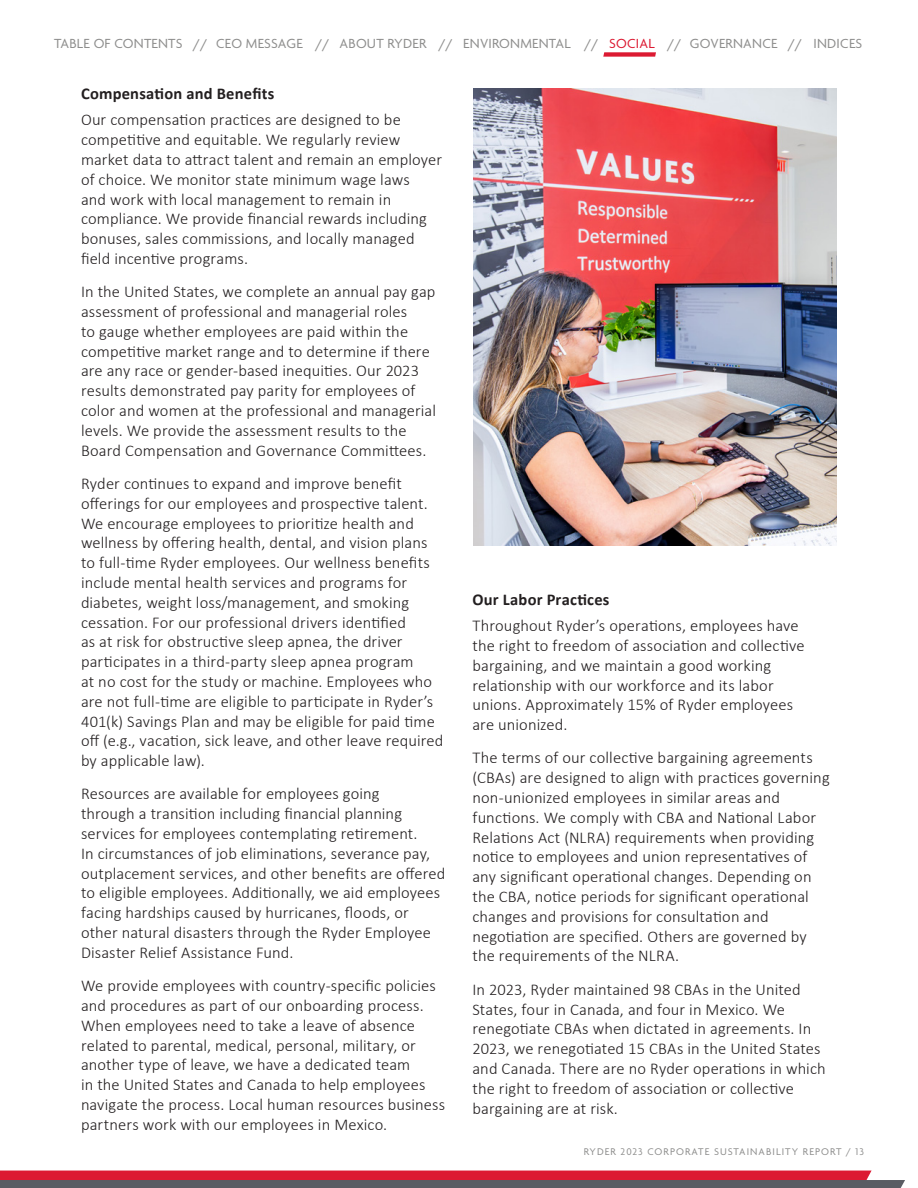
<style>
.page{position:relative;width:918px;height:1188px;background:#fff}
.page>*{position:absolute;margin:0;border:0;box-sizing:border-box;transform-origin:0 0}
.body{font:300 16.5px/19.8px "Calibri";letter-spacing:.005em;color:#231f20}
.body-2{font:700 16.5px "Calibri";letter-spacing:.015em;color:#231f20}
.t1{font:14.25px "Agenda";letter-spacing:.015em;color:#8e8e8d}
.t2{font:10.5px "Agenda";letter-spacing:.1em;color:#8e8e8d}
.s1{font-size:15px}
.s2{color:#dc1a32}
</style>
<div class="page">
<svg style="left:0;top:1171px;width:905px;height:17px;background:#9f3d4d"></svg>
<svg style="left:603px;top:52px;width:53px;height:5px"></svg>
<img style="left:473px;top:89px;width:364px;height:456px">
<p class="t1" style="left:54px;top:36px;width:810px">TABLE OF CONTENTS <span class="s1">//</span> CEO MESSAGE <span class="s1">//</span> ABOUT RYDER <span class="s1">//</span> ENVIRONMENTAL <span class="s1">//</span> <span class="s2">SOCIAL</span> <span class="s1">//</span> GOVERNANCE <span class="s1">//</span> INDICES</p>
<p class="body-2" style="left:81px;top:83px;width:195px">Compensation and Benefits</p>
<p class="body" style="left:81px;top:109px;width:363px">Our compensation practices are designed to be competitive and equitable. We regularly review market data to attract talent and remain an employer of choice. We monitor state minimum wage laws<br>and work with local management to remain in compliance. We provide financial rewards including bonuses, sales commissions, and locally managed field incentive programs.</p>
<p class="body" style="left:81px;top:281px;width:357px">In the United States, we complete an annual pay gap assessment of professional and managerial roles<br>to gauge whether employees are paid within the competitive market range and to determine if there are any race or gender-based inequities. Our 2023 results demonstrated pay parity for employees of color and women at the professional and managerial levels. We provide the assessment results to the Board Compensation and Governance Committees.</p>
<p class="body" style="left:81px;top:473px;width:364px">Ryder continues to expand and improve benefit offerings for our employees and prospective talent.<br>We encourage employees to prioritize health and wellness by offering health, dental, and vision plans to full-time Ryder employees. Our wellness benefits include mental health services and programs for diabetes, weight loss/management, and smoking cessation. For our professional drivers identified<br>as at risk for obstructive sleep apnea, the driver participates in a third-party sleep apnea program<br>at no cost for the study or machine. Employees who are not full-time are eligible to participate in Ryder’s 401(k) Savings Plan and may be eligible for paid time off (e.g., vacation, sick leave, and other leave required by applicable law).</p>
<p class="body" style="left:81px;top:783px;width:366px">Resources are available for employees going<br>through a transition including financial planning services for employees contemplating retirement.<br>In circumstances of job eliminations, severance pay, outplacement services, and other benefits are offered to eligible employees. Additionally, we aid employees facing hardships caused by hurricanes, floods, or other natural disasters through the Ryder Employee Disaster Relief Assistance Fund.</p>
<p class="body" style="left:81px;top:975px;width:366px">We provide employees with country-specific policies and procedures as part of our onboarding process.<br>When employees need to take a leave of absence related to parental, medical, personal, military, or another type of leave, we have a dedicated team<br>in the United States and Canada to help employees navigate the process. Local human resources business partners work with our employees in Mexico.</p>
<p class="body-2" style="left:472px;top:589px;width:139px">Our Labor Practices</p>
<p class="body" style="left:472px;top:615px;width:334px">Throughout Ryder’s operations, employees have the right to freedom of association and collective bargaining, and we maintain a good working relationship with our workforce and its labor unions. Approximately 15% of Ryder employees are unionized.</p>
<p class="body" style="left:472px;top:747px;width:359px">The terms of our collective bargaining agreements (CBAs) are designed to align with practices governing non-unionized employees in similar areas and functions. We comply with CBA and National Labor Relations Act (NLRA) requirements when providing notice to employees and union representatives of any significant operational changes. Depending on the CBA, notice periods for significant operational changes and provisions for consultation and negotiation are specified. Others are governed by the requirements of the NLRA.</p>
<p class="body" style="left:472px;top:979px;width:355px">In 2023, Ryder maintained 98 CBAs in the United States, four in Canada, and four in Mexico. We renegotiate CBAs when dictated in agreements. In 2023, we renegotiated 15 CBAs in the United States and Canada. There are no Ryder operations in which the right to freedom of association or collective bargaining are at risk.</p>
<p class="t2" style="left:584px;top:1146px;width:282px">RYDER 2023 CORPORATE SUSTAINABILITY REPORT / 13</p>
</div>
